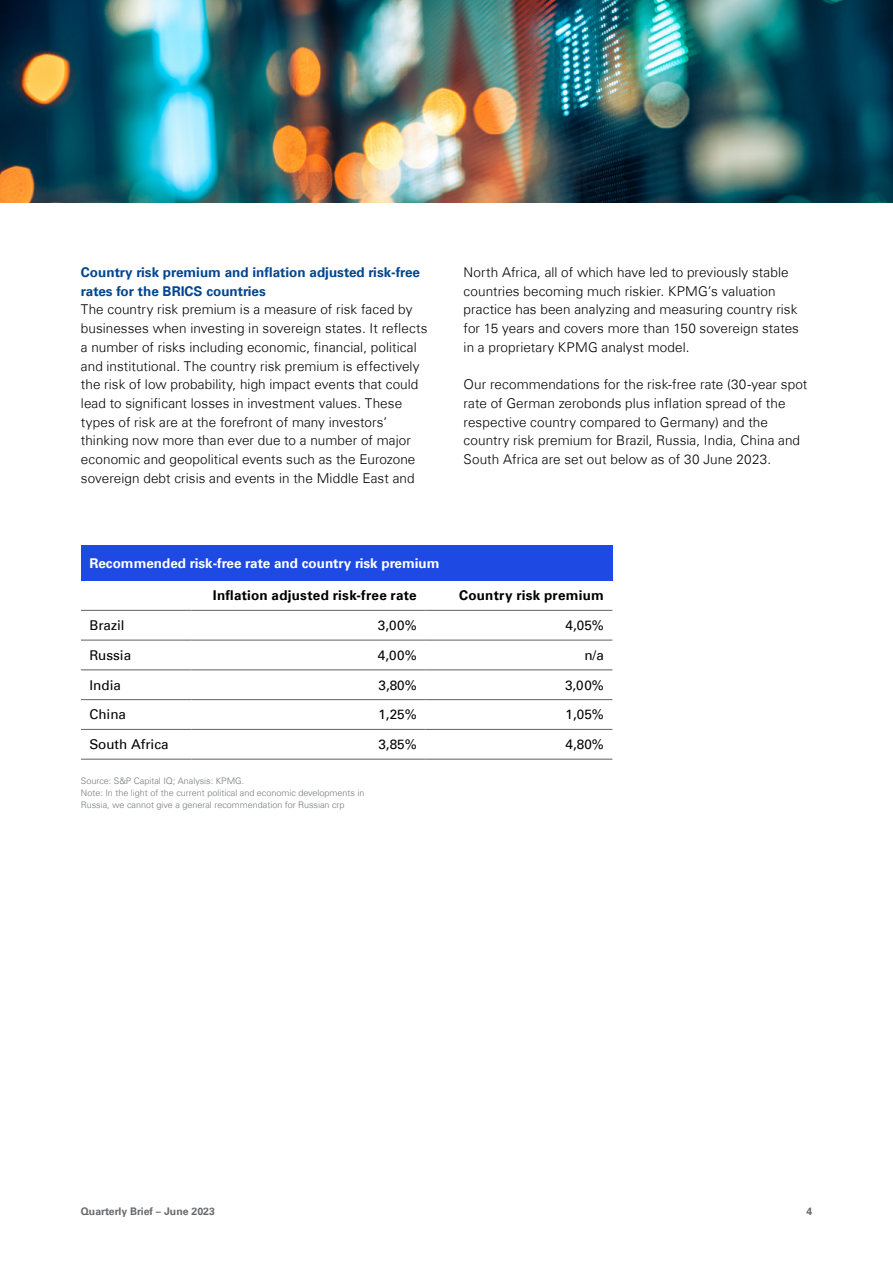
<style>
.page{position:relative;width:893px;height:1263px;background:#fff}
.page>*{position:absolute;margin:0;border:0;box-sizing:border-box;transform-origin:0 0}
.t1{font:300 13.5px/18.8px "Universfor KPMG";letter-spacing:.005em;color:#000}
.t2{font:13.5px "Universfor KPMG";color:#000}
.t3{font:700 13.5px/18.8px "Universfor KPMG";color:#004690}
.t4{font:700 13.5px "Universfor KPMG";letter-spacing:.02em;color:#000}
.t5{font:700 13.5px "Universfor KPMG";color:#fff}
.t6{font:700 10.5px "Universfor KPMG";color:#696a6f}
.t7{font:300 9px/12px "Universfor KPMG";color:#75777c}
</style>
<div class="page">
<div style="left:81px;top:545px;width:531px;height:35px;background:#1e49e2"></div>
<hr style="left:81px;top:610px;width:110px;height:1px;background:#62615f">
<hr style="left:191px;top:610px;width:234px;height:1px;background:#62615f">
<hr style="left:425px;top:610px;width:187px;height:1px;background:#62615f">
<hr style="left:81px;top:640px;width:110px;height:1px;background:#62615f">
<hr style="left:191px;top:640px;width:234px;height:1px;background:#62615f">
<hr style="left:425px;top:640px;width:187px;height:1px;background:#62615f">
<hr style="left:81px;top:670px;width:110px;height:1px;background:#62615f">
<hr style="left:191px;top:670px;width:234px;height:1px;background:#62615f">
<hr style="left:425px;top:670px;width:187px;height:1px;background:#62615f">
<hr style="left:81px;top:699px;width:110px;height:1px;background:#62615f">
<hr style="left:191px;top:699px;width:234px;height:1px;background:#62615f">
<hr style="left:425px;top:699px;width:187px;height:1px;background:#62615f">
<hr style="left:81px;top:729px;width:110px;height:1px;background:#62615f">
<hr style="left:191px;top:729px;width:234px;height:1px;background:#62615f">
<hr style="left:425px;top:729px;width:187px;height:1px;background:#62615f">
<hr style="left:81px;top:759px;width:110px;height:1px;background:#62615f">
<hr style="left:191px;top:759px;width:234px;height:1px;background:#62615f">
<hr style="left:425px;top:759px;width:187px;height:1px;background:#62615f">
<img style="left:0;top:0;width:893px;height:202px">
<p class="t3" style="left:81px;top:263px;width:341px">Country risk premium and inflation adjusted risk-free rates for the BRICS countries</p>
<p class="t1" style="left:81px;top:300px;width:348px">The country risk premium is a measure of risk faced by businesses when investing in sovereign states. It reflects a number of risks including economic, financial, political and institutional. The country risk premium is effectively the risk of low probability, high impact events that could lead to significant losses in investment values. These types of risk are at the forefront of many investors’ thinking now more than ever due to a number of major economic and geopolitical events such as the Eurozone sovereign debt crisis and events in the Middle East and</p>
<p class="t1" style="left:464px;top:263px;width:337px">North Africa, all of which have led to previously stable countries becoming much riskier. KPMG’s valuation practice has been analyzing and measuring country risk for 15 years and covers more than 150 sovereign states in a proprietary KPMG analyst model.</p>
<p class="t1" style="left:464px;top:375px;width:345px">Our recommendations for the risk-free rate (30-year spot rate of German zerobonds plus inflation spread of the respective country compared to Germany) and the country risk premium for Brazil, Russia, India, China and South Africa are set out below as of 30 June 2023.</p>
<p class="t5" style="left:89px;top:555px;width:352px">Recommended risk-free rate and country risk premium</p>
<p class="t4" style="left:213px;top:587px;width:205px">Inflation adjusted risk-free rate</p>
<p class="t4" style="left:459px;top:587px;width:146px">Country risk premium</p>
<p class="t2" style="left:89px;top:617px;width:37px">Brazil</p>
<p class="t2" style="left:378px;top:617px;width:40px">3,00%</p>
<p class="t2" style="left:566px;top:617px;width:40px">4,05%</p>
<p class="t2" style="left:89px;top:647px;width:43px">Russia</p>
<p class="t2" style="left:378px;top:647px;width:40px">4,00%</p>
<p class="t2" style="left:584px;top:647px;width:21px">n/a</p>
<p class="t2" style="left:89px;top:677px;width:33px">India</p>
<p class="t2" style="left:378px;top:677px;width:40px">3,80%</p>
<p class="t2" style="left:565px;top:677px;width:40px">3,00%</p>
<p class="t2" style="left:89px;top:706px;width:38px">China</p>
<p class="t2" style="left:378px;top:706px;width:40px">1,25%</p>
<p class="t2" style="left:566px;top:706px;width:40px">1,05%</p>
<p class="t2" style="left:89px;top:736px;width:81px">South Africa</p>
<p class="t2" style="left:378px;top:736px;width:40px">3,85%</p>
<p class="t2" style="left:566px;top:736px;width:40px">4,80%</p>
<p class="t7" style="left:81px;top:775px;width:285px">Source: S&amp;P Capital IQ; Analysis: KPMG.<br>Note: In the light of the current political and economic developments in<br>Russia, we cannot give a general recommendation for Russian crp</p>
<p class="t6" style="left:81px;top:1204px;width:136px">Quarterly Brief – June 2023</p>
<p class="t6" style="left:806px;top:1204px;width:7px">4</p>
</div>
